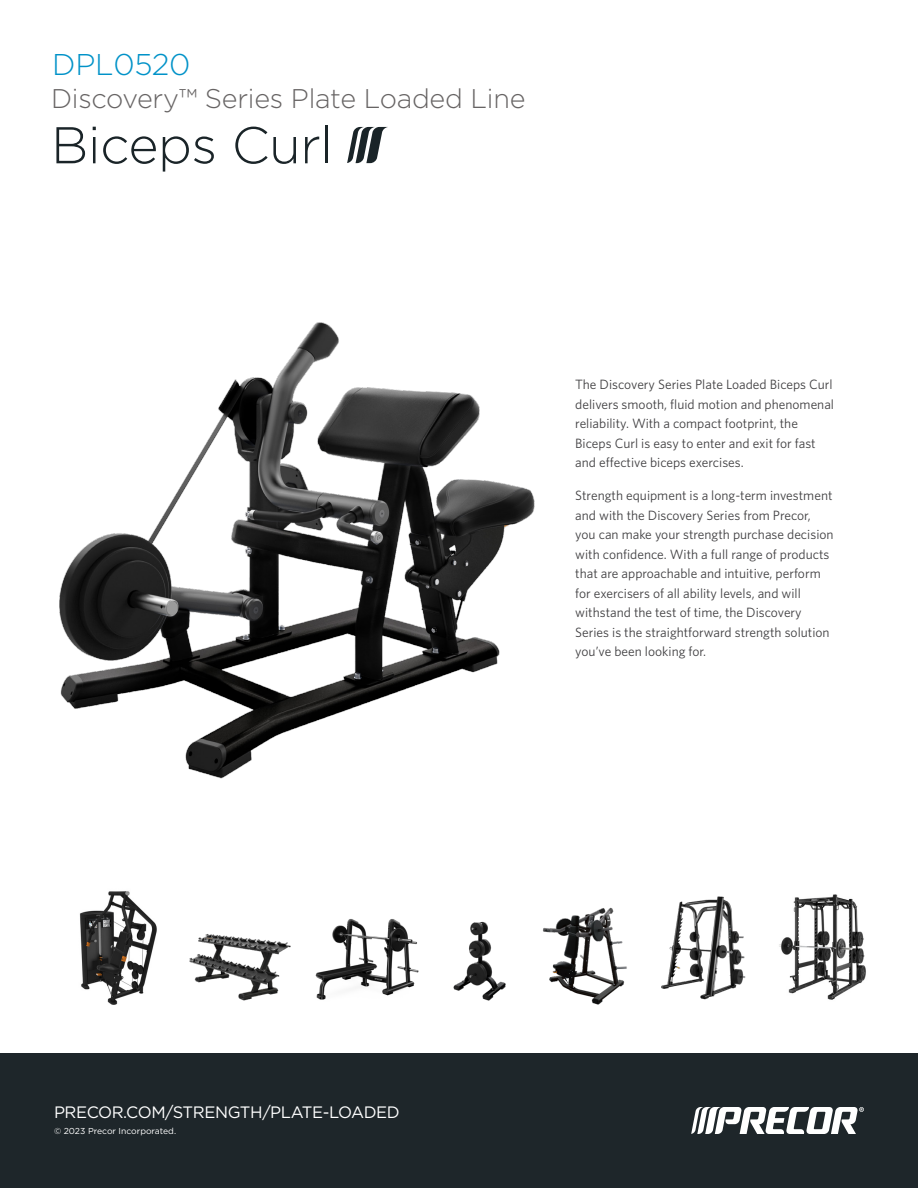
<style>
.page{position:relative;width:918px;height:1188px;background:#fff}
.page>*{position:absolute;margin:0;border:0;box-sizing:border-box;transform-origin:0 0}
.t1{font:300 51.6px "Gotham";letter-spacing:-.01em;color:#1a2428}
.t2{font:300 30px "Gotham";letter-spacing:-.01em;color:#0092c8}
.t3{font:300 27px "Gotham";letter-spacing:-.01em;color:#676464}
.t4{font:16.5px "Gotham";letter-spacing:-.025em;color:#fff}
.t5{font:13.5px/19.5px "Whitney";color:#414042}
.t6{font:8.7px "Gotham";color:#fff}
</style>
<div class="page">
<div style="left:0;top:1053px;width:918px;height:135px;background:#1e262a"></div>
<svg style="left:691px;top:1107px;width:173px;height:27px"></svg>
<img style="left:59px;top:322px;width:476px;height:457px">
<svg style="left:347px;top:127px;width:41px;height:36px"></svg>
<img style="left:79px;top:891px;width:78px;height:114px">
<img style="left:779px;top:894px;width:87px;height:106px">
<img style="left:315px;top:919px;width:104px;height:81px">
<img style="left:453px;top:921px;width:53px;height:80px">
<img style="left:543px;top:907px;width:84px;height:98px">
<img style="left:661px;top:896px;width:85px;height:104px">
<img style="left:189px;top:934px;width:102px;height:67px">
<p class="t2" style="left:52px;top:45px;width:140px">DPL0520</p>
<p class="t3" style="left:51px;top:81px;width:476px">Discovery™ Series Plate Loaded Line</p>
<p class="t1" style="left:51px;top:112px;width:284px">Biceps Curl</p>
<p class="t5" style="left:575px;top:374px;width:260px">The Discovery Series Plate Loaded Biceps Curl delivers smooth, fluid motion and phenomenal reliability. With a compact footprint, the Biceps Curl is easy to enter and exit for fast and effective biceps exercises.</p>
<p class="t5" style="left:575px;top:485px;width:260px">Strength equipment is a long-term investment and with the Discovery Series from Precor, you can make your strength purchase decision with confidence. With a full range of products that are approachable and intuitive, perform for exercisers of all ability levels, and will withstand the test of time, the Discovery Series is the straightforward strength solution you’ve been looking for.</p>
<p class="t4" style="left:54px;top:1102px;width:347px">PRECOR.COM/STRENGTH/PLATE-LOADED</p>
<p class="t6" style="left:54px;top:1125px;width:124px">© 2023 Precor Incorporated.</p>
</div>
